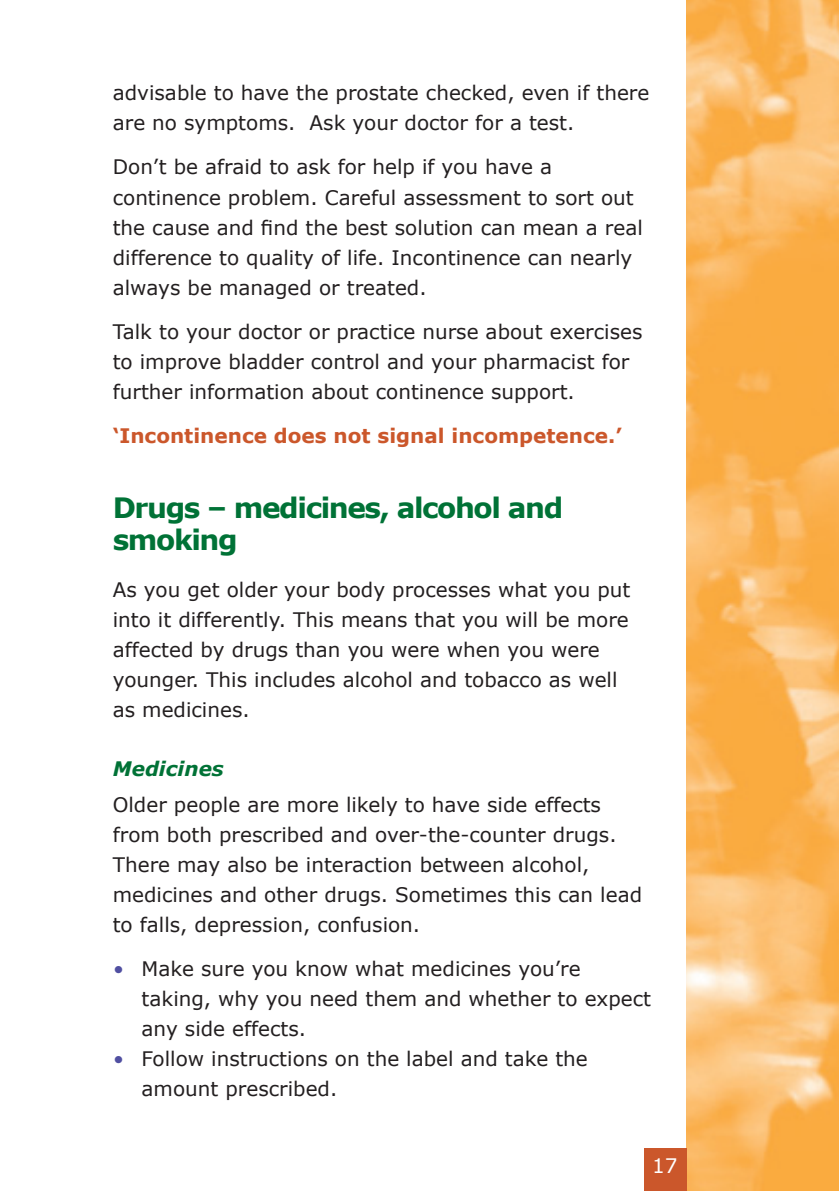
<style>
.page{position:relative;width:839px;height:1191px;background:#fff}
.page>*{position:absolute;margin:0;border:0;box-sizing:border-box;transform-origin:0 0}
.t1{font:700 28px/32px "Verdana";letter-spacing:-.05em;color:#007236}
.t2{font:20px/30px "Verdana";color:#231f20}
.t3{font:700 20px "Verdana";color:#cb572b}
.t4{font:italic 700 20px "Verdana";color:#007236}
.t5{font:20px "Verdana";color:#fff}
.s1{color:#504fa1}
</style>
<div class="page">
<img style="left:686px;top:0;width:153px;height:1190px">
<div style="left:644px;top:1148px;width:42px;height:42px;background:#cb572b"></div>
<p class="t2" style="left:113px;top:77px;width:538px">advisable to have the prostate checked, even if there are no symptoms. Ask your doctor for a test.</p>
<p class="t2" style="left:113px;top:151px;width:532px">Don’t be afraid to ask for help if you have a continence problem. Careful assessment to sort out the cause and find the best solution can mean a real difference to quality of life. Incontinence can nearly always be managed or treated.</p>
<p class="t2" style="left:113px;top:316px;width:531px">Talk to your doctor or practice nurse about exercises to improve bladder control and your pharmacist for further information about continence support.</p>
<p class="t3" style="left:113px;top:423px;width:511px">‘Incontinence does not signal incompetence.’</p>
<h1 class="t1" style="left:113px;top:490px;width:452px">Drugs – medicines, alcohol and smoking</h1>
<p class="t2" style="left:113px;top:573px;width:519px">As you get older your body processes what you put into it differently. This means that you will be more affected by drugs than you were when you were younger. This includes alcohol and tobacco as well as medicines.</p>
<p class="t4" style="left:113px;top:755px;width:113px">Medicines</p>
<p class="t2" style="left:113px;top:788px;width:531px">Older people are more likely to have side effects from both prescribed and over-the-counter drugs.<br>There may also be interaction between alcohol, medicines and other drugs. Sometimes this can lead to falls, depression, confusion.</p>
<p class="t2" style="left:142px;top:952px;width:511px;text-indent:-28px"><span class="s1">•</span> Make sure you know what medicines you’re taking, why you need them and whether to expect any side effects.</p>
<p class="t2" style="left:142px;top:1042px;width:448px;text-indent:-28px"><span class="s1">•</span> Follow instructions on the label and take the amount prescribed.</p>
<p class="t5" style="left:652px;top:1152px;width:27px">17</p>
</div>
